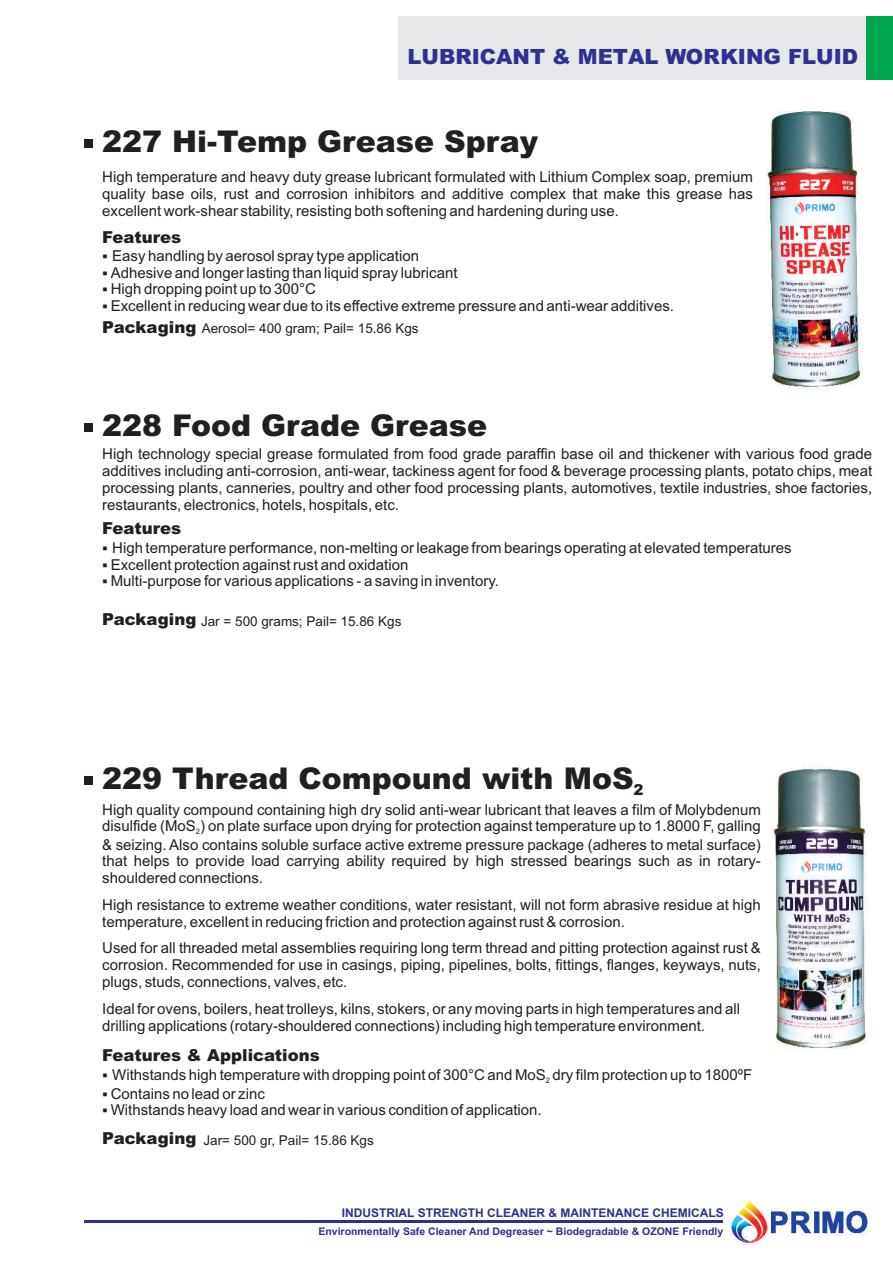
<style>
.page{position:relative;width:893px;height:1263px;background:#fff}
.page>*{position:absolute;margin:0;border:0;box-sizing:border-box;transform-origin:0 0}
.t1{font:900 30px "Arial";color:#231f20}
.t2{font:900 21px "Arial";color:#2e3092}
.t3{font:900 16.5px "Arial";color:#231f20}
.t4{font:15px/16.8px "Arial";color:#231f20}
.t5{font:13.5px "Arial";color:#231f20}
.t6{font:12.75px "Wingdings";color:#231f20}
.t7{font:700 12px "Arial";color:#2e3092}
.t8{font:700 10.5px "Arial";color:#2e3092}
.t9{font:7.5px "Arial";color:#231f20}
.s1{font-weight:900;font-size:16.5px}
</style>
<div class="page">
<div style="left:85px;top:140px;width:8px;height:8px;background:#231f20"></div>
<div style="left:85px;top:423px;width:8px;height:8px;background:#231f20"></div>
<div style="left:398px;top:17px;width:472px;height:63px;background:#e6e7e9"></div>
<div style="left:866px;top:17px;width:26px;height:63px;background:#00a54f"></div>
<img style="left:729px;top:1200px;width:139px;height:45px">
<hr style="left:85px;top:1220px;width:638px;height:2px;background:#2e3092">
<img style="left:766px;top:111px;width:96px;height:279px">
<div style="left:85px;top:776px;width:8px;height:8px;background:#231f20"></div>
<img style="left:771px;top:766px;width:96px;height:283px">
<h2 class="t2" style="left:407px;top:49px;width:452px">LUBRICANT &amp; METAL WORKING FLUID</h2>
<h1 class="t1" style="left:102px;top:131px;width:437px">227 Hi-Temp Grease Spray</h1>
<p class="t4" style="left:102px;top:170px;width:652px;text-align:justify">High temperature and heavy duty grease lubricant formulated with Lithium Complex soap, premium quality base oils, rust and corrosion inhibitors and additive complex that make this grease has excellent work-shear stability, resisting both softening and hardening during use.</p>
<p class="t3" style="left:102px;top:231px;width:81px">Features</p>
<p class="t4" style="left:102px;top:249px;width:318px">▪Easy handling by aerosol spray type application</p>
<p class="t6" style="left:102px;top:285px;width:36px">▪</p>
<p class="t4" style="left:111px;top:265px;width:348px">Adhesive and longer lasting than liquid spray lubricant</p>
<p class="t6" style="left:102px;top:268px;width:36px">▪</p>
<p class="t4" style="left:111px;top:282px;width:565px">High dropping point up to 300°C<br>Excellent in reducing wear due to its effective extreme pressure and anti-wear additives.</p>
<p class="t6" style="left:102px;top:301px;width:36px">▪</p>
<p class="t3" style="left:102px;top:321px;width:96px">Packaging</p>
<p class="t5" style="left:202px;top:323px;width:218px">Aerosol= 400 gram; Pail= 15.86 Kgs</p>
<h1 class="t1" style="left:102px;top:414px;width:387px">228 Food Grade Grease</h1>
<p class="t4" style="left:102px;top:447px;width:771px;text-align:justify">High technology special grease formulated from food grade paraffin base oil and thickener with various food grade additives including anti-corrosion, anti-wear, tackiness agent for food &amp; beverage processing plants, potato chips, meat processing plants, canneries, poultry and other food processing plants, automotives, textile industries, shoe factories, restaurants, electronics, hotels, hospitals, etc.</p>
<p class="t3" style="left:102px;top:522px;width:81px">Features</p>
<p class="t4" style="left:102px;top:540px;width:691px">▪High temperature performance, non-melting or leakage from bearings operating at elevated temperatures</p>
<p class="t6" style="left:102px;top:576px;width:36px">▪</p>
<p class="t4" style="left:111px;top:557px;width:390px">Excellent protection against rust and oxidation<br>Multi-purpose for various applications - a saving in inventory.</p>
<p class="t6" style="left:102px;top:560px;width:36px">▪</p>
<p class="t5" style="left:102px;top:616px;width:301px"><span class="s1">Packaging</span> Jar = 500 grams; Pail= 15.86 Kgs</p>
<h1 class="t1" style="left:102px;top:767px;width:543px">229 Thread Compound with MoS<sub>2</sub></h1>
<p class="t4" style="left:102px;top:802px;width:660px">High quality compound containing high dry solid anti-wear lubricant that leaves a film of Molybdenum disulfide (MoS ) on plate surface upon drying for protection against temperature up to 1.8000 F, galling</p>
<p class="t9" style="left:196px;top:829px;width:6px">2</p>
<p class="t4" style="left:102px;top:837px;width:660px;text-align:justify">&amp; seizing. Also contains soluble surface active extreme pressure package (adheres to metal surface) that helps to provide load carrying ability required by high stressed bearings such as in rotary&shy;shouldered connections.</p>
<p class="t4" style="left:102px;top:897px;width:660px">High resistance to extreme weather conditions, water resistant, will not form abrasive residue at high temperature, excellent in reducing friction and protection against rust &amp; corrosion.</p>
<p class="t4" style="left:102px;top:941px;width:660px;text-align:justify">Used for all threaded metal assemblies requiring long term thread and pitting protection against rust &amp; corrosion. Recommended for use in casings, piping, pipelines, bolts, fittings, flanges, keyways, nuts, plugs, studs, connections, valves, etc.</p>
<p class="t4" style="left:102px;top:1001px;width:639px">Ideal for ovens, boilers, heat trolleys, kilns, stokers, or any moving parts in high temperatures and all drilling applications (rotary-shouldered connections) including high temperature environment.</p>
<p class="t3" style="left:102px;top:1049px;width:219px">Features &amp; Applications</p>
<p class="t4" style="left:102px;top:1068px;width:652px">▪Withstands high temperature with dropping point of 300°C and MoS<sub>2</sub> dry film protection up to 1800ºF</p>
<p class="t6" style="left:102px;top:1105px;width:36px">▪</p>
<p class="t4" style="left:111px;top:1086px;width:433px;text-indent:-8px">▪Contains no lead or zinc<br>Withstands heavy load and wear in various condition of application.</p>
<p class="t5" style="left:102px;top:1135px;width:273px"><span class="s1">Packaging</span> Jar= 500 gr, Pail= 15.86 Kgs</p>
<p class="t7" style="left:342px;top:1208px;width:383px">INDUSTRIAL STRENGTH CLEANER &amp; MAINTENANCE CHEMICALS</p>
<p class="t8" style="left:318px;top:1227px;width:406px">Environmentally Safe Cleaner And Degreaser ~ Biodegradable &amp; OZONE Friendly</p>
</div>
